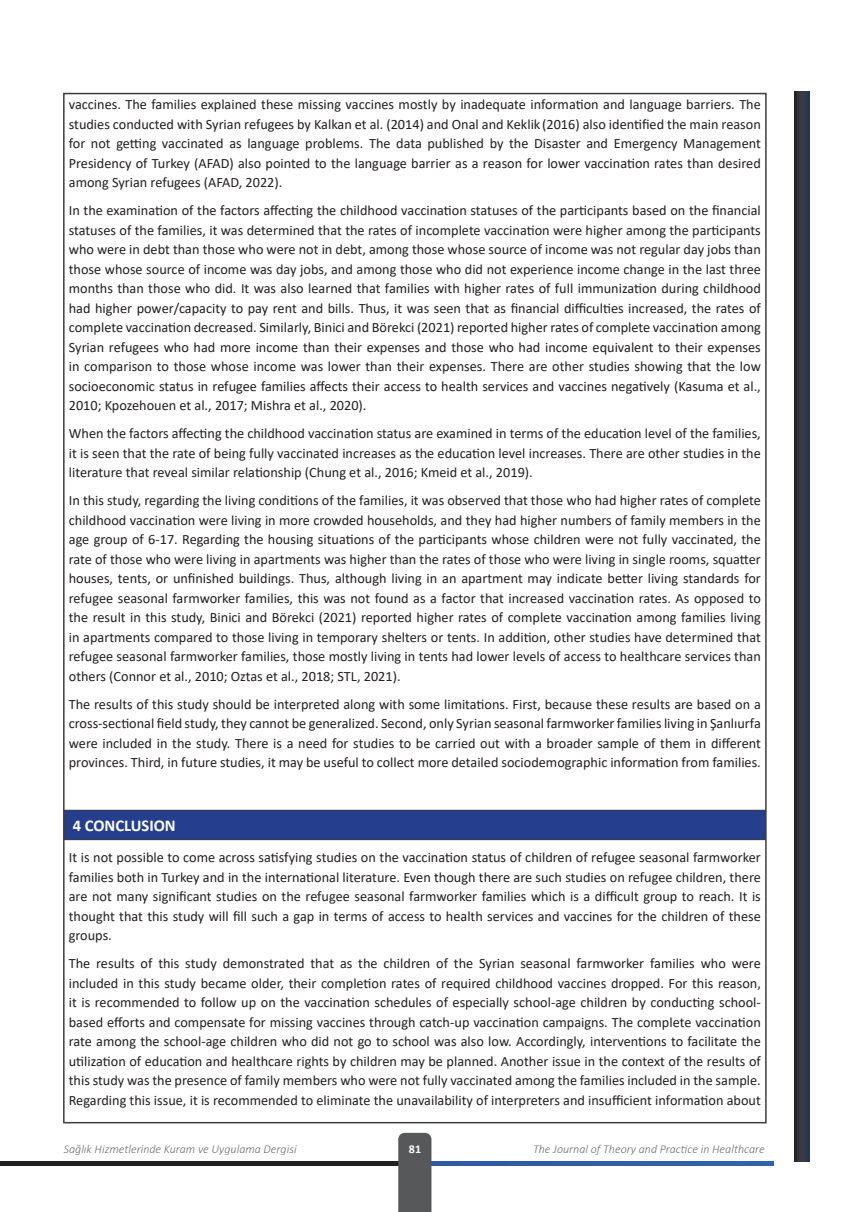
<style>
.page{position:relative;width:851px;height:1212px;background:#fff}
.page>*{position:absolute;margin:0;border:0;box-sizing:border-box;transform-origin:0 0}
.t1{font:700 16.5px "Calibri";color:#fff}
.t2{font:14.25px/19.5px "Calibri";color:#231f20;text-align:justify}
.t3{font:italic 300 12px "Calibri";color:#6c6d70}
.t4{font:700 12px "Calibri";color:#fff}
</style>
<div class="page">
<svg style="left:794px;top:92px;width:15px;height:1069px;background:#30333d"></svg>
<hr style="left:0;top:1161px;width:415px;height:4px;background:#231f20">
<hr style="left:410px;top:1161px;width:363px;height:4px;background:#315daa">
<div style="left:398px;top:1133px;width:33px;height:79px;background:#57585a"></div>
<div style="left:64px;top:810px;width:701px;height:30px;background:#253f8e"></div>
<hr style="left:64px;top:810px;width:701px;height:1px;background:#3e3e3f">
<hr style="left:64px;top:839px;width:701px;height:1px;background:#3e3e3f">
<p class="t2" style="left:69px;top:94px;width:693px">vaccines. The families explained these missing vaccines mostly by inadequate information and language barriers. The studies conducted with Syrian refugees by Kalkan et al. (2014) and Onal and Keklik (2016) also identified the main reason for not getting vaccinated as language problems. The data published by the Disaster and Emergency Management Presidency of Turkey (AFAD) also pointed to the language barrier as a reason for lower vaccination rates than desired among Syrian refugees (AFAD, 2022).</p>
<p class="t2" style="left:69px;top:200px;width:693px">In the examination of the factors affecting the childhood vaccination statuses of the participants based on the financial statuses of the families, it was determined that the rates of incomplete vaccination were higher among the participants who were in debt than those who were not in debt, among those whose source of income was not regular day jobs than those whose source of income was day jobs, and among those who did not experience income change in the last three months than those who did. It was also learned that families with higher rates of full immunization during childhood had higher power/capacity to pay rent and bills. Thus, it was seen that as financial difficulties increased, the rates of complete vaccination decreased. Similarly, Binici and Börekci (2021) reported higher rates of complete vaccination among Syrian refugees who had more income than their expenses and those who had income equivalent to their expenses in comparison to those whose income was lower than their expenses. There are other studies showing that the low socioeconomic status in refugee families affects their access to health services and vaccines negatively (Kasuma et al., 2010; Kpozehouen et al., 2017; Mishra et al., 2020).</p>
<p class="t2" style="left:69px;top:423px;width:693px">When the factors affecting the childhood vaccination status are examined in terms of the education level of the families, it is seen that the rate of being fully vaccinated increases as the education level increases. There are other studies in the literature that reveal similar relationship (Chung et al., 2016; Kmeid et al., 2019).</p>
<p class="t2" style="left:69px;top:490px;width:693px">In this study, regarding the living conditions of the families, it was observed that those who had higher rates of complete childhood vaccination were living in more crowded households, and they had higher numbers of family members in the age group of 6-17. Regarding the housing situations of the participants whose children were not fully vaccinated, the rate of those who were living in apartments was higher than the rates of those who were living in single rooms, squatter houses, tents, or unfinished buildings. Thus, although living in an apartment may indicate better living standards for refugee seasonal farmworker families, this was not found as a factor that increased vaccination rates. As opposed to the result in this study, Binici and Börekci (2021) reported higher rates of complete vaccination among families living in apartments compared to those living in temporary shelters or tents. In addition, other studies have determined that refugee seasonal farmworker families, those mostly living in tents had lower levels of access to healthcare services than others (Connor et al., 2010; Oztas et al., 2018; STL, 2021).</p>
<p class="t2" style="left:69px;top:694px;width:693px">The results of this study should be interpreted along with some limitations. First, because these results are based on a cross-sectional field study, they cannot be generalized. Second, only Syrian seasonal farmworker families living in Şanlıurfa were included in the study. There is a need for studies to be carried out with a broader sample of them in different provinces. Third, in future studies, it may be useful to collect more detailed sociodemographic information from families.</p>
<p class="t1" style="left:73px;top:814px;width:105px">4 CONCLUSION</p>
<p class="t2" style="left:69px;top:847px;width:693px">It is not possible to come across satisfying studies on the vaccination status of children of refugee seasonal farmworker families both in Turkey and in the international literature. Even though there are such studies on refugee children, there are not many significant studies on the refugee seasonal farmworker families which is a difficult group to reach. It is thought that this study will fill such a gap in terms of access to health services and vaccines for the children of these groups.</p>
<p class="t2" style="left:69px;top:953px;width:693px">The results of this study demonstrated that as the children of the Syrian seasonal farmworker families who were included in this study became older, their completion rates of required childhood vaccines dropped. For this reason, it is recommended to follow up on the vaccination schedules of especially school-age children by conducting school&shy;based efforts and compensate for missing vaccines through catch-up vaccination campaigns. The complete vaccination rate among the school-age children who did not go to school was also low. Accordingly, interventions to facilitate the utilization of education and healthcare rights by children may be planned. Another issue in the context of the results of this study was the presence of family members who were not fully vaccinated among the families included in the sample.<br>Regarding this issue, it is recommended to eliminate the unavailability of interpreters and insufficient information about</p>
<p class="t3" style="left:64px;top:1141px;width:234px">Sağlık Hizmetlerinde Kuram ve Uygulama Dergisi</p>
<p class="t4" style="left:409px;top:1140px;width:14px">81</p>
<p class="t3" style="left:533px;top:1141px;width:233px">The Journal of Theory and Practice in Healthcare</p>
</div>
